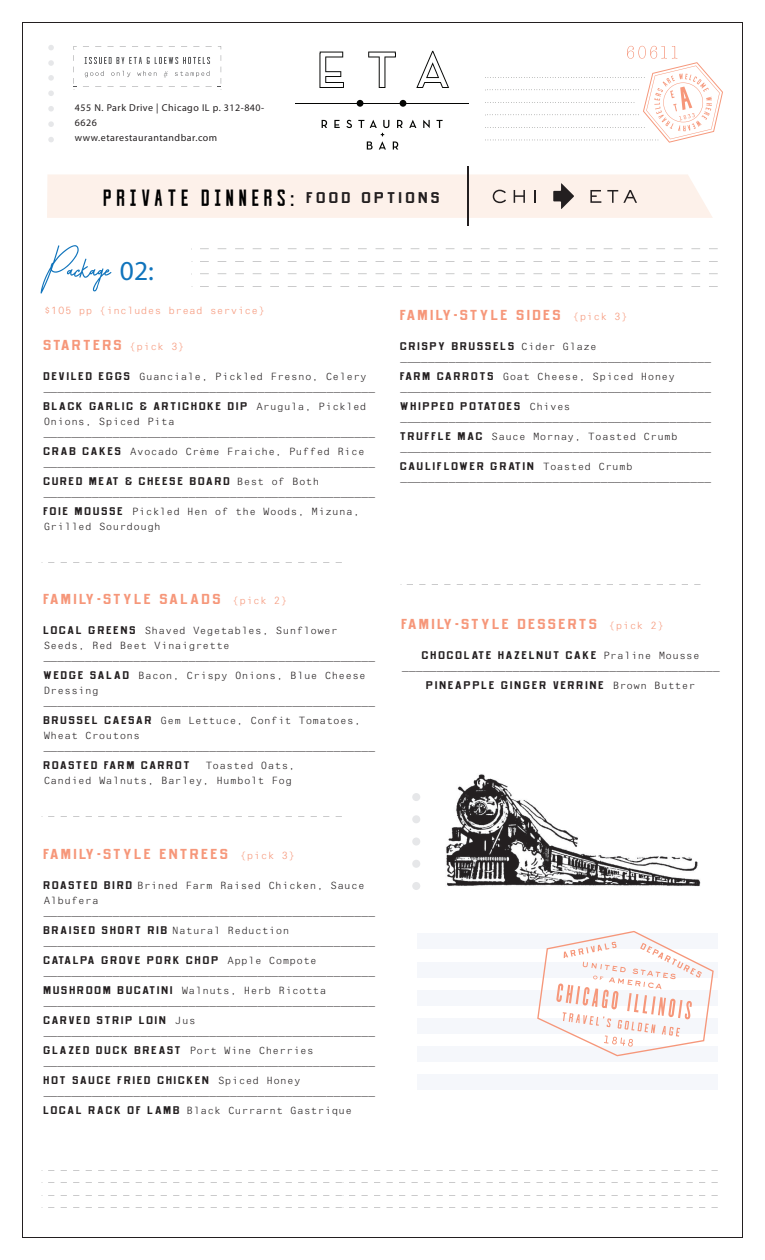
<style>
.page{position:relative;width:765px;height:1260px;background:#fff}
.page>*{position:absolute;margin:0;border:0;box-sizing:border-box;transform-origin:0 0}
.t1{font:60px "Astronout";color:#1074bc}
.t2{font:700 35px "Cast Iron";letter-spacing:.12em;color:#000}
.t3{font:700 16.25px "LHF Old Block Reg";letter-spacing:.12em;color:#f6977a}
.t4{font:700 12.5px "LHF Old Block Reg";letter-spacing:.12em;color:#231f20}
.t5{font:10.62px/15px "Typewriter Gothic MT Std";letter-spacing:.05em;color:#231f20}
.t6{font:10.62px "Typewriter Gothic MT Std";letter-spacing:.05em;color:#f6977a}
.t7{font:10px/15px "Myriad Pro";letter-spacing:.05em;color:#231f20}
.s1{font-family:"LHF Old Block Reg";font-size:17.5px;color:#231f20}
.s2{font-family:"Myriad Pro";font-size:27.5px}
.s3{font-family:"Typewriter Gothic MT Std";font-weight:400;font-size:10.62px}
.s4{font-family:"LHF Old Block Reg";font-weight:700;font-size:12.5px}
</style>
<div class="page">
<svg style="left:322px;top:120px;width:5px;height:8px"></svg>
<svg style="left:334px;top:120px;width:6px;height:8px"></svg>
<svg style="left:346px;top:120px;width:6px;height:8px"></svg>
<svg style="left:409px;top:120px;width:7px;height:8px"></svg>
<svg style="left:423px;top:120px;width:7px;height:8px"></svg>
<svg style="left:437px;top:120px;width:6px;height:8px"></svg>
<svg style="left:358px;top:120px;width:45px;height:30px"></svg>
<svg style="left:319px;top:52px;width:25px;height:36px"></svg>
<svg style="left:416px;top:51px;width:33px;height:37px"></svg>
<svg style="left:368px;top:52px;width:28px;height:36px"></svg>
<hr style="left:296px;top:103px;width:173px;height:1px;background:#040503">
<div style="left:357px;top:100px;width:6px;height:7px;background:#040503;border-radius:50%"></div>
<div style="left:400px;top:100px;width:6px;height:7px;background:#040503;border-radius:50%"></div>
<div style="left:47px;top:174px;width:666px;height:44px;background:#fdf1ea"></div>
<svg style="left:48px;top:75px;width:6px;height:6px"></svg>
<svg style="left:48px;top:91px;width:6px;height:5px"></svg>
<svg style="left:48px;top:106px;width:6px;height:6px"></svg>
<svg style="left:48px;top:121px;width:6px;height:6px"></svg>
<svg style="left:48px;top:137px;width:6px;height:5px"></svg>
<svg style="left:48px;top:45px;width:6px;height:5px"></svg>
<svg style="left:48px;top:60px;width:6px;height:6px"></svg>
<svg style="left:218px;top:78px;width:4px;height:9px"></svg>
<svg style="left:85px;top:57px;width:88px;height:7px"></svg>
<svg style="left:175px;top:57px;width:35px;height:7px"></svg>
<svg style="left:85px;top:71px;width:19px;height:6px"></svg>
<svg style="left:111px;top:71px;width:19px;height:6px"></svg>
<svg style="left:137px;top:71px;width:20px;height:5px"></svg>
<svg style="left:164px;top:71px;width:4px;height:7px"></svg>
<svg style="left:175px;top:71px;width:35px;height:6px"></svg>
<svg style="left:485px;top:46px;width:238px;height:97px"></svg>
<svg style="left:493px;top:190px;width:13px;height:13px"></svg>
<svg style="left:514px;top:190px;width:11px;height:13px"></svg>
<svg style="left:534px;top:190px;width:1px;height:13px"></svg>
<svg style="left:553px;top:183px;width:21px;height:26px"></svg>
<svg style="left:590px;top:190px;width:11px;height:13px"></svg>
<svg style="left:607px;top:190px;width:30px;height:13px"></svg>
<hr style="left:467px;top:166px;width:1px;height:60px;background:#231f20">
<div style="left:417px;top:1019px;width:301px;height:15px;background:#f5f7fb"></div>
<div style="left:417px;top:990px;width:301px;height:15px;background:#f5f7fb"></div>
<div style="left:417px;top:1075px;width:301px;height:15px;background:#f5f7fb"></div>
<div style="left:417px;top:1046px;width:301px;height:15px;background:#f5f7fb"></div>
<div style="left:417px;top:962px;width:301px;height:15px;background:#f5f7fb"></div>
<div style="left:417px;top:934px;width:301px;height:15px;background:#f5f7fb"></div>
<div style="left:412px;top:793px;width:8px;height:8px;background:#e6e7e9;border-radius:50%"></div>
<div style="left:412px;top:815px;width:8px;height:8px;background:#e6e7e9;border-radius:50%"></div>
<div style="left:412px;top:838px;width:8px;height:8px;background:#e6e7e9;border-radius:50%"></div>
<div style="left:412px;top:860px;width:8px;height:8px;background:#e6e7e9;border-radius:50%"></div>
<div style="left:412px;top:882px;width:8px;height:8px;background:#e6e7e9;border-radius:50%"></div>
<img style="left:446px;top:774px;width:254px;height:113px">
<svg style="left:537px;top:931px;width:177px;height:125px"></svg>
<p class="t7" style="left:75px;top:100px;width:191px">455 N. Park Drive | Chicago IL p. 312-840-<br>6626<br>www.etarestaurantandbar.com</p>
<p class="t2" style="left:103px;top:178px;width:339px">private Dinners: <span class="s1">FOOD OPTIONS</span></p>
<h1 class="t1" style="left:44px;top:238px;width:111px">Package <span class="s2">02:</span></h1>
<p class="t6" style="left:44px;top:304px;width:222px">$105 pp {includes bread service}</p>
<h2 class="t3" style="left:44px;top:337px;width:142px">STARTERS <span class="s3">{pick 3}</span></h2>
<p class="t5" style="left:44px;top:369px;width:332px"><span class="s4">DEVILED EGGS</span> Guanciale, Pickled Fresno, Celery ––––––––––––––––––––––––––––––––––––––––––––––––</p>
<p class="t4" style="left:44px;top:400px;width:324px">BLACK GARLIC &amp; ARTICHOKE DIP <span class="s3">Arugula, Pickled</span></p>
<p class="t5" style="left:44px;top:414px;width:332px">Onions, Spiced Pita –––––––––––––––––––––––––––––––––––––––––––––––– <span class="s4">CRAB CAKES</span> Avocado Crème Fraiche, Puffed Rice ––––––––––––––––––––––––––––––––––––––––––––––––</p>
<p class="t4" style="left:44px;top:475px;width:277px">CURED MEAT &amp; CHEESE BOARD <span class="s3">Best of Both</span></p>
<p class="t5" style="left:44px;top:489px;width:332px">––––––––––––––––––––––––––––––––––––––––––––––––<br><span class="s4">FOIE MOUSSE</span> Pickled Hen of the Woods, Mizuna,<br>Grilled Sourdough</p>
<h2 class="t3" style="left:400px;top:308px;width:228px">FAMILY-STYLE SIDES <span class="s3">{pick 3}</span></h2>
<p class="t4" style="left:400px;top:340px;width:198px">CRISPY BRUSSELS <span class="s3">Cider Glaze</span></p>
<p class="t5" style="left:400px;top:354px;width:312px">–––––––––––––––––––––––––––––––––––––––––––––<br><span class="s4">FARM CARROTS</span> Goat Cheese, Spiced Honey –––––––––––––––––––––––––––––––––––––––––––––</p>
<p class="t4" style="left:400px;top:400px;width:171px">WHIPPED POTATOES <span class="s3">Chives</span></p>
<p class="t5" style="left:400px;top:414px;width:312px">–––––––––––––––––––––––––––––––––––––––––––––<br><span class="s4">TRUFFLE MAC</span> Sauce Mornay, Toasted Crumb –––––––––––––––––––––––––––––––––––––––––––––</p>
<p class="t4" style="left:400px;top:460px;width:233px">CAULIFLOWER GRATIN <span class="s3">Toasted Crumb</span></p>
<p class="t5" style="left:400px;top:474px;width:312px">–––––––––––––––––––––––––––––––––––––––––––––</p>
<h2 class="t3" style="left:44px;top:591px;width:245px">FAMILY-STYLE SALADS <span class="s3">{pick 2}</span></h2>
<p class="t5" style="left:44px;top:622px;width:332px"><span class="s4">LOCAL GREENS</span> Shaved Vegetables, Sunflower Seeds, Red Beet Vinaigrette –––––––––––––––––––––––––––––––––––––––––––––––– <span class="s4">WEDGE SALAD</span> Bacon, Crispy Onions, Blue Cheese Dressing –––––––––––––––––––––––––––––––––––––––––––––––– <span class="s4">BRUSSEL CAESAR</span> Gem Lettuce, Confit Tomatoes, Wheat Croutons ––––––––––––––––––––––––––––––––––––––––––––––––</p>
<p class="t4" style="left:44px;top:759px;width:148px">ROASTED FARM CARROT</p>
<p class="t5" style="left:44px;top:757px;width:253px;text-align:right">Toasted Oats,<br>Candied Walnuts, Barley, Humbolt Fog</p>
<h2 class="t3" style="left:44px;top:846px;width:253px">FAMILY-STYLE ENTREES <span class="s3">{pick 3}</span></h2>
<p class="t5" style="left:44px;top:878px;width:332px"><span class="s4">ROASTED BIRD</span> Brined Farm Raised Chicken, Sauce Albufera –––––––––––––––––––––––––––––––––––––––––––––––– <span class="s4">BRAISED SHORT RIB</span> Natural Reduction ––––––––––––––––––––––––––––––––––––––––––––––––</p>
<p class="t4" style="left:44px;top:954px;width:274px">CATALPA GROVE PORK CHOP <span class="s3">Apple Compote</span></p>
<p class="t5" style="left:44px;top:968px;width:332px">––––––––––––––––––––––––––––––––––––––––––––––––<br><span class="s4">MUSHROOM BUCATINI</span> Walnuts, Herb Ricotta ––––––––––––––––––––––––––––––––––––––––––––––––</p>
<p class="t4" style="left:44px;top:1014px;width:153px">CARVED STRIP LOIN <span class="s3">Jus</span></p>
<p class="t5" style="left:44px;top:1028px;width:332px">––––––––––––––––––––––––––––––––––––––––––––––––</p>
<p class="t4" style="left:44px;top:1044px;width:271px">GLAZED DUCK BREAST <span class="s3">Port Wine Cherries</span></p>
<p class="t5" style="left:44px;top:1058px;width:332px">––––––––––––––––––––––––––––––––––––––––––––––––</p>
<p class="t4" style="left:44px;top:1074px;width:258px">HOT SAUCE FRIED CHICKEN <span class="s3">Spiced Honey</span></p>
<p class="t5" style="left:44px;top:1088px;width:332px">––––––––––––––––––––––––––––––––––––––––––––––––<br><span class="s4">LOCAL RACK OF LAMB</span> Black Currarnt Gastrique</p>
<h2 class="t3" style="left:402px;top:616px;width:263px">FAMILY-STYLE DESSERTS <span class="s3">{pick 2}</span></h2>
<p class="t4" style="left:422px;top:649px;width:279px">CHOCOLATE HAZELNUT CAKE <span class="s3">Praline Mousse</span></p>
<p class="t5" style="left:402px;top:663px;width:319px">––––––––––––––––––––––––––––––––––––––––––––––</p>
<p class="t4" style="left:427px;top:679px;width:270px">PINEAPPLE GINGER VERRINE <span class="s3">Brown Butter</span></p>
</div>
